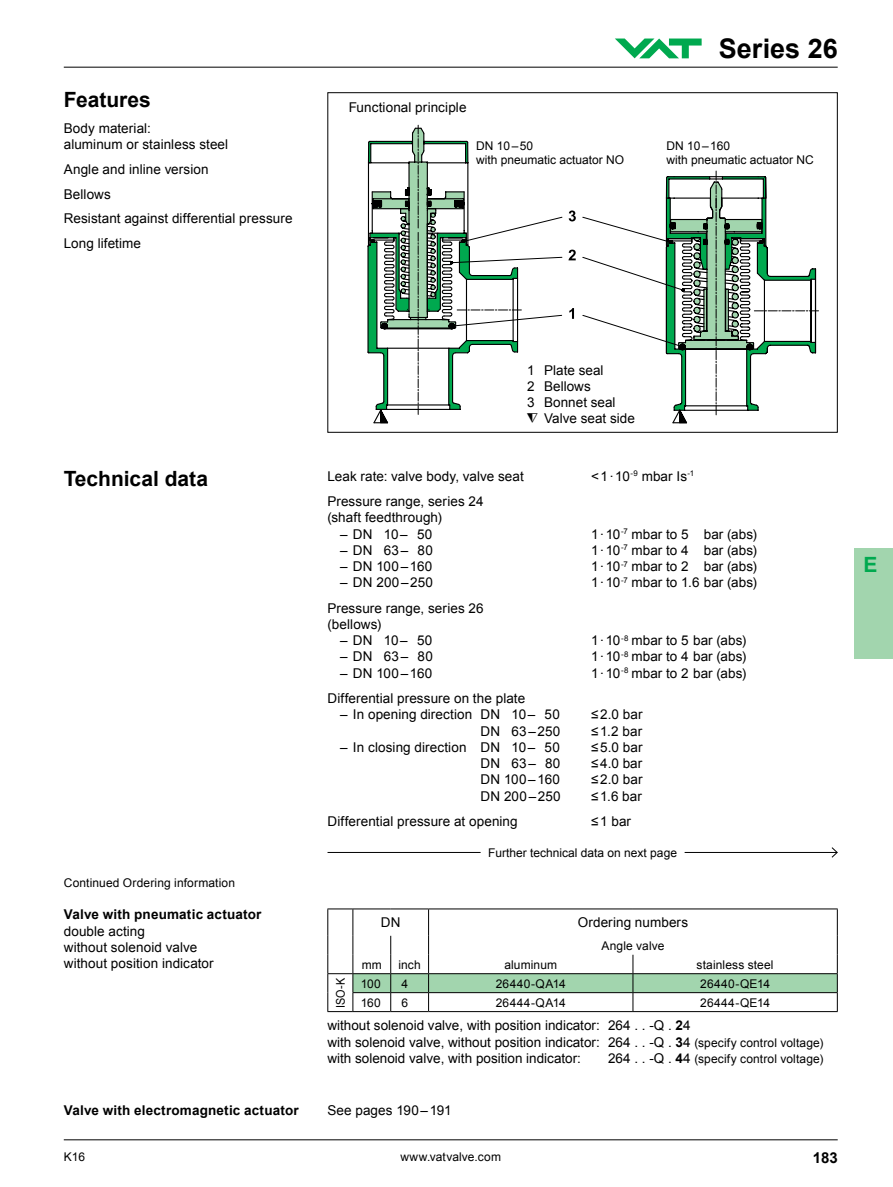
<style>
.page{position:relative;width:893px;height:1187px;background:#fff}
.page>*{position:absolute;margin:0;border:0;box-sizing:border-box;transform-origin:0 0}
.t1{font:700 27px "Arial";color:#000}
.t2{font:700 21px "Arial";color:#000}
.t3{font:700 21px "Arial";color:#00a94f}
.t4{font:700 15px "Arial";color:#000}
.t5{font:13.5px/16.2px "Arial";letter-spacing:.005em;color:#000}
.t6{font:700 13.5px "Arial";letter-spacing:.015em;color:#000}
.t7{font:12px/14.4px "Arial";letter-spacing:.005em;color:#000}
.t8{font:12px "Arial";letter-spacing:.035em;color:#000}
.t9{font:12px "Arial";letter-spacing:.005em;color:#000;scale:.9 1}
.s1{font-weight:700}
.s2{font-size:12px}
.s3{font-size:13.5px}
.s4{font-weight:700;font-size:13.5px}
</style>
<div class="page">
<svg style="left:327px;top:908px;width:511px;height:104px"></svg>
<hr style="left:685px;top:852px;width:152px;height:1px;background:#000">
<svg style="left:831px;top:847px;width:7px;height:11px"></svg>
<hr style="left:328px;top:852px;width:153px;height:1px;background:#000">
<hr style="left:64px;top:67px;width:774px;height:1px;background:#000">
<hr style="left:64px;top:1139px;width:774px;height:1px;background:#000">
<svg style="left:615px;top:39px;width:87px;height:19px"></svg>
<div style="left:855px;top:548px;width:38px;height:110px;background:#a2d5ae"></div>
<svg style="left:367px;top:127px;width:450px;height:296px"></svg>
<h2 class="t2" style="left:64px;top:86px;width:88px">Features</h2>
<p class="t5" style="left:64px;top:120px;width:166px">Body material:<br>aluminum or stainless steel</p>
<p class="t5" style="left:64px;top:157px;width:230px;line-height:24.8px">Angle and inline version<br>Bellows<br>Resistant against differential pressure<br>Long lifetime</p>
<h1 class="t1" style="left:719px;top:31px;width:120px">Series 26</h1>
<p class="t5" style="left:349px;top:100px;width:119px">Functional principle</p>
<p class="t7" style="left:476px;top:138px;width:150px">DN 10–50<br>with pneumatic actuator NO</p>
<p class="t7" style="left:666px;top:138px;width:149px">DN 10–160<br>with pneumatic actuator NC</p>
<p class="t5" style="left:527px;top:362px;width:78px">1 Plate seal</p>
<p class="t5" style="left:527px;top:378px;width:65px">2 Bellows</p>
<p class="t5" style="left:527px;top:394px;width:90px">3 Bonnet seal</p>
<p class="t5" style="left:544px;top:410px;width:92px">Valve seat side</p>
<h2 class="t2" style="left:64px;top:465px;width:146px">Technical data</h2>
<p class="t5" style="left:327px;top:468px;width:198px">Leak rate: valve body, valve seat</p>
<p class="t5" style="left:591px;top:468px;width:105px">&lt;1·10<sup>-9</sup> mbar Is<sup>-1</sup></p>
<p class="t5" style="left:327px;top:493px;width:158px">Pressure range, series 24 (shaft feedthrough)</p>
<p class="t5" style="left:340px;top:526px;width:94px">– DN 10– 50</p>
<p class="t5" style="left:591px;top:526px;width:167px">1·10<sup>-7</sup> mbar to 5 bar (abs)</p>
<p class="t5" style="left:340px;top:542px;width:94px">– DN 63– 80</p>
<p class="t5" style="left:591px;top:542px;width:167px">1·10<sup>-7</sup> mbar to 4 bar (abs)</p>
<p class="t5" style="left:340px;top:558px;width:94px">– DN 100–160</p>
<p class="t5" style="left:591px;top:558px;width:167px">1·10<sup>-7</sup> mbar to 2 bar (abs)</p>
<p class="t5" style="left:340px;top:574px;width:94px">– DN 200–250</p>
<p class="t5" style="left:591px;top:574px;width:167px">1·10<sup>-7</sup> mbar to 1.6 bar (abs)</p>
<p class="t5" style="left:327px;top:600px;width:158px">Pressure range, series 26 (bellows)</p>
<p class="t5" style="left:340px;top:632px;width:94px">– DN 10– 50</p>
<p class="t5" style="left:591px;top:632px;width:157px">1·10<sup>-8</sup> mbar to 5 bar (abs)</p>
<p class="t5" style="left:340px;top:648px;width:94px">– DN 63– 80</p>
<p class="t5" style="left:591px;top:648px;width:157px">1·10<sup>-8</sup> mbar to 4 bar (abs)</p>
<p class="t5" style="left:340px;top:665px;width:94px">– DN 100–160</p>
<p class="t5" style="left:591px;top:665px;width:157px">1·10<sup>-8</sup> mbar to 2 bar (abs)</p>
<p class="t5" style="left:327px;top:690px;width:199px">Differential pressure on the plate</p>
<p class="t5" style="left:340px;top:706px;width:221px">– In opening direction DN 10– 50</p>
<p class="t5" style="left:591px;top:706px;width:53px">≤2.0 bar</p>
<p class="t5" style="left:480px;top:723px;width:81px">DN 63–250</p>
<p class="t5" style="left:591px;top:723px;width:53px">≤1.2 bar</p>
<p class="t5" style="left:340px;top:739px;width:221px">– In closing direction DN 10– 50</p>
<p class="t5" style="left:591px;top:739px;width:53px">≤5.0 bar</p>
<p class="t5" style="left:481px;top:755px;width:81px">DN 63– 80</p>
<p class="t5" style="left:591px;top:755px;width:53px">≤4.0 bar</p>
<p class="t5" style="left:481px;top:771px;width:81px">DN 100–160</p>
<p class="t5" style="left:591px;top:771px;width:53px">≤2.0 bar</p>
<p class="t5" style="left:481px;top:787px;width:82px">DN 200–250</p>
<p class="t5" style="left:591px;top:787px;width:52px">≤1.6 bar</p>
<p class="t5" style="left:327px;top:813px;width:192px">Differential pressure at opening</p>
<p class="t5" style="left:591px;top:813px;width:42px">≤1 bar</p>
<p class="t7" style="left:64px;top:875px;width:173px">Continued Ordering information</p>
<p class="t6" style="left:64px;top:905px;width:199px">Valve with pneumatic actuator</p>
<p class="t5" style="left:64px;top:922px;width:151px">double acting<br>without solenoid valve without position indicator</p>
<p class="t7" style="left:488px;top:845px;width:190px">Further technical data on next page</p>
<p class="t5" style="left:381px;top:914px;width:21px">DN</p>
<p class="t5" style="left:578px;top:914px;width:112px">Ordering numbers</p>
<p class="t7" style="left:601px;top:938px;width:64px">Angle valve</p>
<p class="t7" style="left:362px;top:957px;width:22px">mm</p>
<p class="t7" style="left:398px;top:957px;width:24px">inch</p>
<p class="t7" style="left:504px;top:957px;width:54px">aluminum</p>
<p class="t7" style="left:697px;top:957px;width:79px">stainless steel</p>
<p class="t9" style="left:333px;top:1007px;width:36px;rotate:-90deg">ISO-K</p>
<p class="t7" style="left:361px;top:976px;width:22px">100</p>
<p class="t7" style="left:401px;top:976px;width:8px">4</p>
<p class="t7" style="left:496px;top:976px;width:71px">26440-QA14</p>
<p class="t7" style="left:700px;top:976px;width:71px">26440-QE14</p>
<p class="t7" style="left:361px;top:995px;width:22px">160</p>
<p class="t7" style="left:401px;top:995px;width:8px">6</p>
<p class="t8" style="left:496px;top:994px;width:71px">26444-QA14</p>
<p class="t7" style="left:700px;top:995px;width:71px">26444-QE14</p>
<p class="t5" style="left:327px;top:1017px;width:497px">without solenoid valve, with position indicator: 264 . . -Q . <span class="s1">2</span>4<br>with solenoid valve, without position indicator: 264 . . -Q . <span class="s1">3</span>4 <span class="s2">(specify control voltage) </span>with solenoid valve, with position indicator:</p>
<p class="t7" style="left:608px;top:1051px;width:217px"><span class="s3">264 . . -Q .</span> <span class="s4">4</span><span class="s3">4</span> (specify control voltage)</p>
<p class="t6" style="left:64px;top:1100px;width:236px">Valve with electromagnetic actuator</p>
<p class="t5" style="left:327px;top:1101px;width:126px">See pages 190–191</p>
<p class="t7" style="left:64px;top:1149px;width:23px">K16</p>
<p class="t7" style="left:400px;top:1149px;width:102px">www.vatvalve.com</p>
<p class="t4" style="left:813px;top:1147px;width:27px">183</p>
<h2 class="t3" style="left:863px;top:551px;width:16px">E</h2>
</div>
